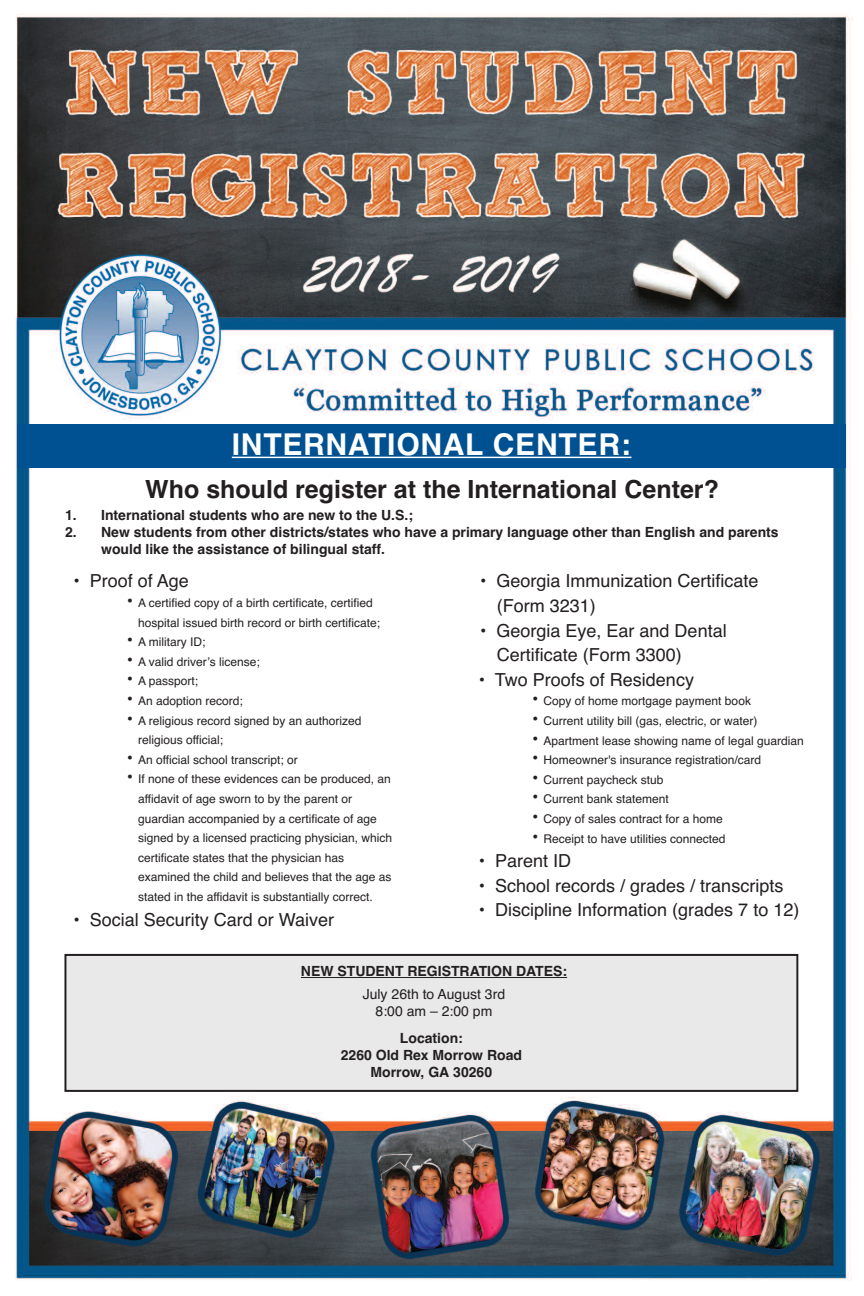
<style>
.page{position:relative;width:864px;height:1296px;background:#fff}
.page>*{position:absolute;margin:0;border:0;box-sizing:border-box;transform-origin:0 0}
.t1{font:700 30px "Helvetica";letter-spacing:.025em;color:#fff}
.t2{font:700 25px "Helvetica";color:#231f20}
.t3{font:18px/24.6px "Helvetica";color:#231f20}
.t4{font:700 14px/16.8px "Helvetica";color:#231f20}
.t5{font:14px/16.8px "Helvetica";color:#231f20;text-align:center}
.t6{font:12px/19.6px "Helvetica";color:#231f20}
.s1{font-size:18px}
</style>
<div class="page">
<img style="left:15px;top:13px;width:838px;height:1267px">
<div style="left:17px;top:424px;width:828px;height:44px;background:#005192"></div>
<hr style="left:232px;top:457px;width:399px;height:1px;background:#fff">
<div style="left:66px;top:956px;width:730px;height:134px;background:#e9e9e9"></div>
<div style="left:64px;top:954px;width:734px;height:138px;border:2px solid #231f20"></div>
<hr style="left:301px;top:977px;width:266px;height:1px;background:#231f20">
<h1 class="t1" style="left:232px;top:427px;width:400px">INTERNATIONAL cENTER:</h1>
<h2 class="t2" style="left:145px;top:475px;width:575px">Who should register at the International center?</h2>
<p class="t4" style="left:65px;top:507px;width:349px">1. International students who are new to the U.S.;</p>
<p class="t4" style="left:101px;top:524px;width:679px;text-indent:-36px">2. New students from other districts/states who have a primary language other than English and parents would like the assistance of bilingual staff.</p>
<h3 class="t3" style="left:73px;top:569px;width:117px">• Proof of Age</h3>
<p class="t6" style="left:138px;top:593px;width:244px;text-indent:-11px"><span class="s1">•</span> A certified copy of a birth certificate, certified hospital issued birth record or birth certificate;</p>
<p class="t6" style="left:127px;top:632px;width:80px"><span class="s1">•</span> A military ID;</p>
<p class="t6" style="left:127px;top:652px;width:134px"><span class="s1">•</span> A valid driver’s license;</p>
<p class="t6" style="left:127px;top:672px;width:73px"><span class="s1">•</span> A passport;</p>
<p class="t6" style="left:127px;top:691px;width:118px"><span class="s1">•</span> An adoption record;</p>
<p class="t6" style="left:138px;top:711px;width:225px;text-indent:-11px"><span class="s1">•</span> A religious record signed by an authorized religious official;</p>
<p class="t6" style="left:127px;top:750px;width:173px"><span class="s1">•</span> An official school transcript; or</p>
<p class="t6" style="left:138px;top:770px;width:256px;text-indent:-11px"><span class="s1">•</span> If none of these evidences can be produced, an affidavit of age sworn to by the parent or guardian accompanied by a certificate of age signed by a licensed practicing physician, which certificate states that the physician has examined the child and believes that the age as stated in the affidavit is substantially correct.</p>
<h3 class="t3" style="left:73px;top:907px;width:262px">• Social Security Card or Waiver</h3>
<h3 class="t3" style="left:497px;top:569px;width:263px;text-indent:-17px">• Georgia Immunization Certificate (Form 3231)</h3>
<h3 class="t3" style="left:497px;top:618px;width:231px;text-indent:-17px">• Georgia Eye, Ear and Dental<br>Certificate (Form 3300)</h3>
<h3 class="t3" style="left:479px;top:667px;width:217px">• Two Proofs of Residency</h3>
<p class="t6" style="left:532px;top:692px;width:220px"><span class="s1">•</span> Copy of home mortgage payment book</p>
<p class="t6" style="left:532px;top:711px;width:227px"><span class="s1">•</span> Current utility bill (gas, electric, or water)</p>
<p class="t6" style="left:532px;top:731px;width:273px"><span class="s1">•</span> Apartment lease showing name of legal guardian</p>
<p class="t6" style="left:532px;top:750px;width:231px"><span class="s1">•</span> Homeowner's insurance registration/card</p>
<p class="t6" style="left:532px;top:770px;width:133px"><span class="s1">•</span> Current paycheck stub</p>
<p class="t6" style="left:532px;top:790px;width:138px"><span class="s1">•</span> Current bank statement</p>
<p class="t6" style="left:532px;top:809px;width:192px"><span class="s1">•</span> Copy of sales contract for a home</p>
<p class="t6" style="left:532px;top:829px;width:195px"><span class="s1">•</span> Receipt to have utilities connected</p>
<h3 class="t3" style="left:479px;top:849px;width:94px">• Parent ID</h3>
<h3 class="t3" style="left:479px;top:873px;width:306px">• School records / grades / transcripts</h3>
<h3 class="t3" style="left:479px;top:898px;width:322px">• Discipline Information (grades 7 to 12)</h3>
<p class="t4" style="left:301px;top:963px;width:268px">NEW STUDENT REGISTRATION DATES:</p>
<p class="t5" style="left:363px;top:986px;width:144px">July 26th to August 3rd<br>8:00 am – 2:00 pm</p>
<p class="t4" style="left:341px;top:1030px;width:183px;text-align:center">Location:<br>2260 Old Rex morrow Road morrow, GA 30260</p>
</div>
